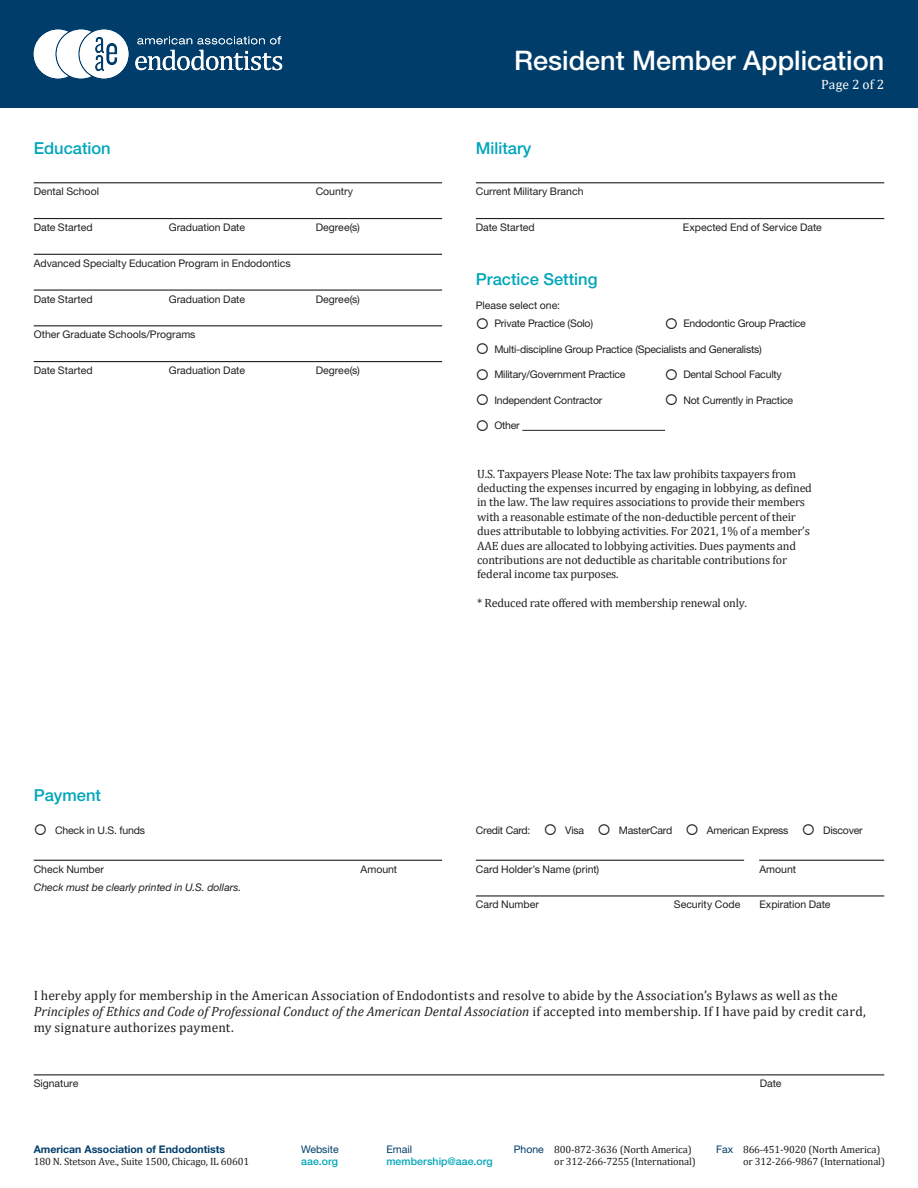
<style>
.page{position:relative;width:918px;height:1188px;background:#fff}
.page>*{position:absolute;margin:0;border:0;box-sizing:border-box;transform-origin:0 0}
.NB___Form_Title{font:500 27px "Helvetica Neue LT Std";color:#fff}
.NB___Personal_Info_h{font:500 16.5px "Helvetica Neue LT Std";color:#00a6b9}
.NB___TEACHING_VERIFI{font:500 16.5px "Helvetica Neue LT Std";color:#00a6b9}
.TEACHING___body{font:13.5px/16.2px "Cambria";letter-spacing:.005em;color:#231f20}
.NB___Page{font:13.5px "Cambria";letter-spacing:.01em;color:#fff}
.t1{font:12px/14.4px "Cambria";letter-spacing:-.02em;color:#231f20}
.PERSONAL_INFORMATION{font:10.5px "Helvetica Neue LT Std";color:#231f20}
.NB___Personal_Info_h-2{font:10.5px "Helvetica Neue LT Std";letter-spacing:-.02em;color:#231f20}
.t2{font:10.5px/12.6px "Cambria";letter-spacing:-.015em;color:#231f20}
.Body{font:10.5px "Helvetica Neue LT Std";letter-spacing:-.02em;color:#231f20}
.PERSONAL_INFORMATION-2{font:italic 10.5px "Helvetica Neue LT Std";color:#231f20}
.t3{font:700 10.5px "Helvetica Neue LT Std";color:#003d6a}
.t4{font:500 10.5px "Helvetica Neue LT Std";letter-spacing:.005em;color:#00a6b9}
.TEACHING___body-2{font:10.5px "Helvetica Neue LT Std";letter-spacing:-.02em;color:#231f20}
.NB___Personal_Info_h-3{font:10.5px "Helvetica Neue LT Std";color:#231f20}
.t5{font:10.5px "Helvetica Neue LT Std";color:#003d6a}
.s1{font-style:italic}
.s2{font-family:"Helvetica Neue LT Std";color:#003d6a}
</style>
<div class="page">
<div style="left:0;top:0;width:918px;height:108px;background:#003d6a"></div>
<svg style="left:34px;top:30px;width:94px;height:48px"></svg>
<svg style="left:135px;top:50px;width:147px;height:20px"></svg>
<svg style="left:137px;top:36px;width:55px;height:8px"></svg>
<svg style="left:198px;top:36px;width:83px;height:8px"></svg>
<hr style="left:34px;top:1074px;width:850px;height:1px;background:#231f20">
<hr style="left:34px;top:860px;width:408px;height:1px;background:#231f20">
<hr style="left:476px;top:895px;width:408px;height:2px;background:#231f20">
<hr style="left:476px;top:860px;width:268px;height:1px;background:#231f20">
<hr style="left:759px;top:860px;width:125px;height:1px;background:#231f20">
<hr style="left:34px;top:182px;width:408px;height:1px;background:#231f20">
<hr style="left:34px;top:218px;width:408px;height:1px;background:#231f20">
<hr style="left:34px;top:254px;width:408px;height:1px;background:#231f20">
<hr style="left:34px;top:290px;width:408px;height:1px;background:#231f20">
<hr style="left:34px;top:325px;width:408px;height:1px;background:#231f20">
<hr style="left:34px;top:361px;width:408px;height:1px;background:#231f20">
<hr style="left:476px;top:182px;width:408px;height:1px;background:#231f20">
<hr style="left:476px;top:218px;width:408px;height:1px;background:#231f20">
<hr style="left:522px;top:430px;width:143px;height:1px;background:#231f20">
<p class="NB___Form_Title" style="left:514px;top:44px;width:372px">Resident Member Application</p>
<p class="NB___Personal_Info_h" style="left:34px;top:138px;width:79px">Education</p>
<p class="PERSONAL_INFORMATION" style="left:34px;top:185px;width:67px">Dental School</p>
<p class="PERSONAL_INFORMATION" style="left:316px;top:185px;width:39px">Country</p>
<p class="PERSONAL_INFORMATION" style="left:34px;top:221px;width:60px">Date Started</p>
<p class="PERSONAL_INFORMATION" style="left:169px;top:221px;width:78px">Graduation Date</p>
<p class="PERSONAL_INFORMATION" style="left:316px;top:221px;width:46px">Degree(s)</p>
<p class="PERSONAL_INFORMATION" style="left:34px;top:257px;width:258px">Advanced Specialty Education Program in Endodontics</p>
<p class="PERSONAL_INFORMATION" style="left:34px;top:293px;width:60px">Date Started</p>
<p class="PERSONAL_INFORMATION" style="left:169px;top:293px;width:78px">Graduation Date</p>
<p class="PERSONAL_INFORMATION" style="left:316px;top:293px;width:46px">Degree(s)</p>
<p class="PERSONAL_INFORMATION" style="left:34px;top:328px;width:163px">Other Graduate Schools/Programs</p>
<p class="PERSONAL_INFORMATION" style="left:34px;top:364px;width:60px">Date Started</p>
<p class="PERSONAL_INFORMATION" style="left:169px;top:364px;width:78px">Graduation Date</p>
<p class="PERSONAL_INFORMATION" style="left:316px;top:364px;width:46px">Degree(s)</p>
<p class="NB___TEACHING_VERIFI" style="left:34px;top:785px;width:69px">Payment</p>
<p class="TEACHING___body-2" style="left:34px;top:824px;width:113px">○ Check in U.S. funds</p>
<p class="PERSONAL_INFORMATION" style="left:34px;top:863px;width:72px">Check Number</p>
<p class="PERSONAL_INFORMATION" style="left:361px;top:863px;width:38px">Amount</p>
<p class="PERSONAL_INFORMATION-2" style="left:34px;top:881px;width:209px">Check must be clearly printed in U.S. dollars.</p>
<p class="NB___Page" style="left:821px;top:76px;width:65px">Page 2 of 2</p>
<p class="NB___Personal_Info_h" style="left:476px;top:138px;width:57px">Military</p>
<p class="PERSONAL_INFORMATION" style="left:476px;top:185px;width:109px">Current Military Branch</p>
<p class="PERSONAL_INFORMATION" style="left:476px;top:221px;width:60px">Date Started</p>
<p class="PERSONAL_INFORMATION" style="left:683px;top:221px;width:140px">Expected End of Service Date</p>
<p class="NB___Personal_Info_h" style="left:476px;top:269px;width:123px">Practice Setting</p>
<p class="NB___Personal_Info_h-3" style="left:476px;top:299px;width:86px">Please select one:</p>
<p class="NB___Personal_Info_h-2" style="left:476px;top:317px;width:119px">○ Private Practice (Solo)</p>
<p class="NB___Personal_Info_h-2" style="left:665px;top:317px;width:143px">○ Endodontic Group Practice</p>
<p class="NB___Personal_Info_h-2" style="left:476px;top:343px;width:288px">○ Multi-discipline Group Practice (Specialists and Generalists)</p>
<p class="NB___Personal_Info_h-2" style="left:476px;top:368px;width:151px">○ Military/Government Practice</p>
<p class="NB___Personal_Info_h-2" style="left:665px;top:368px;width:118px">○ Dental School Faculty</p>
<p class="NB___Personal_Info_h-2" style="left:476px;top:394px;width:128px">○ Independent Contractor</p>
<p class="NB___Personal_Info_h-2" style="left:665px;top:394px;width:130px">○ Not Currently in Practice</p>
<p class="NB___Personal_Info_h-2" style="left:476px;top:419px;width:45px">○ Other</p>
<p class="t1" style="left:477px;top:466px;width:336px">U.S. Taxpayers Please Note: The tax law prohibits taxpayers from deducting the expenses incurred by engaging in lobbying, as defined in the law. The law requires associations to provide their members with a reasonable estimate of the non-deductible percent of their dues attributable to lobbying activities. For 2021, 1% of a member’s AAE dues are allocated to lobbying activities. Dues payments and contributions are not deductible as charitable contributions for federal income tax purposes.</p>
<p class="t1" style="left:477px;top:596px;width:271px">* Reduced rate offered with membership renewal only.</p>
<p class="Body" style="left:476px;top:824px;width:388px">Credit Card: ○ Visa ○ MasterCard ○ American Express ○ Discover</p>
<p class="PERSONAL_INFORMATION" style="left:476px;top:863px;width:125px">Card Holder’s Name (print)</p>
<p class="PERSONAL_INFORMATION" style="left:759px;top:863px;width:38px">Amount</p>
<p class="PERSONAL_INFORMATION" style="left:476px;top:898px;width:65px">Card Number</p>
<p class="PERSONAL_INFORMATION" style="left:674px;top:898px;width:68px">Security Code</p>
<p class="PERSONAL_INFORMATION" style="left:759px;top:898px;width:73px">Expiration Date</p>
<p class="TEACHING___body" style="left:34px;top:987px;width:834px">I hereby apply for membership in the American Association of Endodontists and resolve to abide by the Association’s Bylaws as well as the<br><span class="s1">Principles of Ethics and Code of Professional Conduct of the American Dental Association</span> if accepted into membership. If I have paid by credit card, my signature authorizes payment.</p>
<p class="PERSONAL_INFORMATION" style="left:34px;top:1077px;width:46px">Signature</p>
<p class="PERSONAL_INFORMATION" style="left:760px;top:1077px;width:23px">Date</p>
<p class="t3" style="left:34px;top:1142px;width:193px">American Association of Endodontists</p>
<p class="t2" style="left:34px;top:1155px;width:217px">180 N. Stetson Ave., Suite 1500, Chicago, IL 60601</p>
<p class="t5" style="left:301px;top:1143px;width:39px">Website</p>
<p class="t4" style="left:301px;top:1155px;width:38px">aae.org</p>
<p class="t5" style="left:386px;top:1143px;width:27px">Email</p>
<p class="t4" style="left:386px;top:1155px;width:108px">membership@aae.org</p>
<p class="t2" style="left:554px;top:1143px;width:143px;text-indent:-40px"><span class="s2">Phone</span> 800-872-3636 (North America) or 312-266-7255 (International)</p>
<p class="t2" style="left:743px;top:1143px;width:144px;text-indent:-27px"><span class="s2">Fax</span> 866-451-9020 (North America) or 312-266-9867 (International)</p>
</div>
